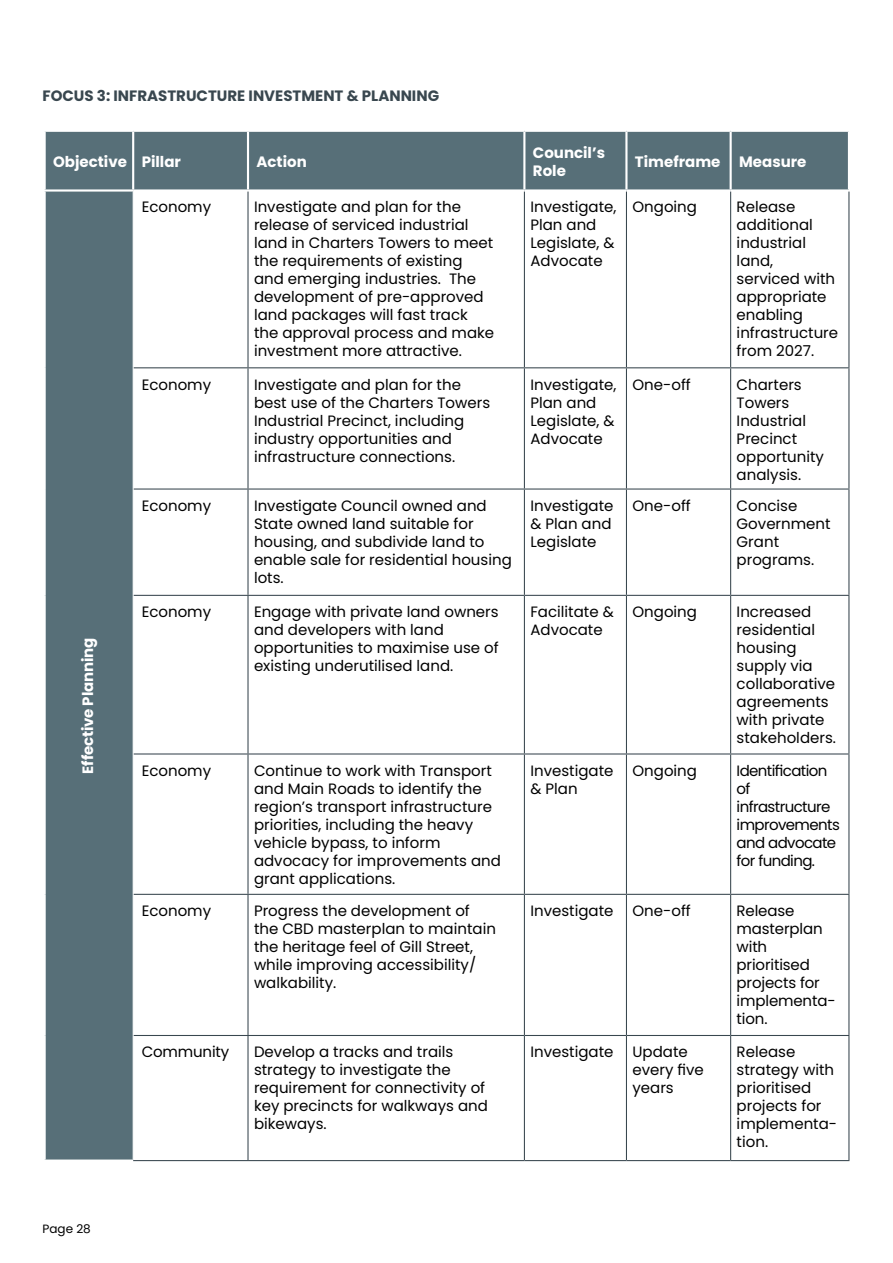
<style>
.page{position:relative;width:893px;height:1263px;background:#fff}
.page>*{position:absolute;margin:0;border:0;box-sizing:border-box;transform-origin:0 0}
.t1{font:15px/18px "Poppins";color:#000}
.t2{font:700 15px/18px "Poppins";color:#fff}
.t3{font:15px/18px "Poppins";letter-spacing:-.04em;color:#000}
.t4{font:700 15px "Poppins";color:#39474f}
.t5{font:12px "Poppins";color:#000}
</style>
<div class="page">
<div style="left:46px;top:132px;width:87px;height:1027px;background:#576f78"></div>
<div style="left:134px;top:132px;width:714px;height:57px;background:#576f78"></div>
<hr style="left:132px;top:132px;width:2px;height:57px;background:#fff">
<hr style="left:247px;top:132px;width:2px;height:57px;background:#fff">
<hr style="left:523px;top:132px;width:2px;height:57px;background:#fff">
<hr style="left:625px;top:132px;width:2px;height:57px;background:#fff">
<hr style="left:730px;top:132px;width:2px;height:57px;background:#fff">
<hr style="left:44px;top:189px;width:89px;height:3px;background:#fff">
<hr style="left:247px;top:192px;width:2px;height:175px;background:#39474f">
<hr style="left:524px;top:192px;width:1px;height:175px;background:#39474f">
<hr style="left:626px;top:192px;width:1px;height:175px;background:#39474f">
<hr style="left:730px;top:192px;width:1px;height:175px;background:#39474f">
<hr style="left:848px;top:192px;width:1px;height:175px;background:#39474f">
<hr style="left:134px;top:367px;width:114px;height:1px;background:#39474f">
<hr style="left:248px;top:367px;width:276px;height:1px;background:#39474f">
<hr style="left:247px;top:368px;width:2px;height:120px;background:#39474f">
<hr style="left:524px;top:367px;width:102px;height:1px;background:#39474f">
<hr style="left:524px;top:368px;width:1px;height:120px;background:#39474f">
<hr style="left:626px;top:367px;width:105px;height:1px;background:#39474f">
<hr style="left:626px;top:368px;width:1px;height:120px;background:#39474f">
<hr style="left:731px;top:367px;width:118px;height:1px;background:#39474f">
<hr style="left:730px;top:368px;width:1px;height:120px;background:#39474f">
<hr style="left:848px;top:368px;width:1px;height:120px;background:#39474f">
<hr style="left:134px;top:488px;width:114px;height:2px;background:#39474f">
<hr style="left:248px;top:488px;width:276px;height:2px;background:#39474f">
<hr style="left:247px;top:490px;width:2px;height:105px;background:#39474f">
<hr style="left:524px;top:488px;width:102px;height:2px;background:#39474f">
<hr style="left:524px;top:490px;width:1px;height:105px;background:#39474f">
<hr style="left:626px;top:488px;width:105px;height:2px;background:#39474f">
<hr style="left:626px;top:490px;width:1px;height:105px;background:#39474f">
<hr style="left:731px;top:488px;width:118px;height:2px;background:#39474f">
<hr style="left:730px;top:490px;width:1px;height:105px;background:#39474f">
<hr style="left:848px;top:490px;width:1px;height:105px;background:#39474f">
<hr style="left:134px;top:595px;width:114px;height:1px;background:#39474f">
<hr style="left:248px;top:595px;width:276px;height:1px;background:#39474f">
<hr style="left:247px;top:596px;width:2px;height:157px;background:#39474f">
<hr style="left:524px;top:595px;width:102px;height:1px;background:#39474f">
<hr style="left:524px;top:596px;width:1px;height:157px;background:#39474f">
<hr style="left:626px;top:595px;width:105px;height:1px;background:#39474f">
<hr style="left:626px;top:596px;width:1px;height:157px;background:#39474f">
<hr style="left:731px;top:595px;width:118px;height:1px;background:#39474f">
<hr style="left:730px;top:596px;width:1px;height:157px;background:#39474f">
<hr style="left:848px;top:596px;width:1px;height:157px;background:#39474f">
<hr style="left:134px;top:753px;width:114px;height:1px;background:#39474f">
<hr style="left:248px;top:753px;width:276px;height:1px;background:#39474f">
<hr style="left:247px;top:754px;width:2px;height:140px;background:#39474f">
<hr style="left:524px;top:753px;width:102px;height:1px;background:#39474f">
<hr style="left:524px;top:754px;width:1px;height:140px;background:#39474f">
<hr style="left:626px;top:753px;width:105px;height:1px;background:#39474f">
<hr style="left:626px;top:754px;width:1px;height:140px;background:#39474f">
<hr style="left:731px;top:753px;width:118px;height:1px;background:#39474f">
<hr style="left:730px;top:754px;width:1px;height:140px;background:#39474f">
<hr style="left:848px;top:754px;width:1px;height:140px;background:#39474f">
<hr style="left:134px;top:894px;width:114px;height:1px;background:#39474f">
<hr style="left:248px;top:894px;width:276px;height:1px;background:#39474f">
<hr style="left:247px;top:895px;width:2px;height:140px;background:#39474f">
<hr style="left:524px;top:894px;width:102px;height:1px;background:#39474f">
<hr style="left:524px;top:895px;width:1px;height:140px;background:#39474f">
<hr style="left:626px;top:894px;width:105px;height:1px;background:#39474f">
<hr style="left:626px;top:895px;width:1px;height:140px;background:#39474f">
<hr style="left:731px;top:894px;width:118px;height:1px;background:#39474f">
<hr style="left:730px;top:895px;width:1px;height:140px;background:#39474f">
<hr style="left:848px;top:895px;width:1px;height:140px;background:#39474f">
<hr style="left:134px;top:1035px;width:114px;height:1px;background:#39474f">
<hr style="left:248px;top:1035px;width:276px;height:1px;background:#39474f">
<hr style="left:247px;top:1036px;width:2px;height:124px;background:#39474f">
<hr style="left:524px;top:1035px;width:102px;height:1px;background:#39474f">
<hr style="left:524px;top:1036px;width:1px;height:124px;background:#39474f">
<hr style="left:626px;top:1035px;width:105px;height:1px;background:#39474f">
<hr style="left:626px;top:1036px;width:1px;height:124px;background:#39474f">
<hr style="left:731px;top:1035px;width:118px;height:1px;background:#39474f">
<hr style="left:730px;top:1036px;width:1px;height:124px;background:#39474f">
<hr style="left:848px;top:1036px;width:1px;height:124px;background:#39474f">
<hr style="left:133px;top:1160px;width:115px;height:1px;background:#39474f">
<hr style="left:248px;top:1160px;width:276px;height:1px;background:#39474f">
<hr style="left:524px;top:1160px;width:102px;height:1px;background:#39474f">
<hr style="left:626px;top:1160px;width:105px;height:1px;background:#39474f">
<hr style="left:731px;top:1160px;width:118px;height:1px;background:#39474f">
<p class="t4" style="left:43px;top:87px;width:398px">FOCUS 3: INFRASTRUCTURE INVESTMENT &amp; PLANNING</p>
<p class="t2" style="left:53px;top:153px;width:129px">Objective Pillar</p>
<p class="t2" style="left:257px;top:153px;width:52px">Action</p>
<p class="t2" style="left:533px;top:144px;width:74px">Council’s<br>Role</p>
<p class="t2" style="left:635px;top:153px;width:173px">Timeframe Measure</p>
<p class="t2" style="left:79px;top:774px;width:137px;rotate:-90deg">Effective Planning</p>
<p class="t5" style="left:43px;top:1222px;width:50px">Page 28</p>
<p class="t1" style="left:142px;top:198px;width:71px">Economy</p>
<p class="t1" style="left:254px;top:198px;width:242px">Investigate and plan for the release of serviced industrial land in Charters Towers to meet the requirements of existing and emerging industries. The development of pre-approved land packages will fast track the approval process and make investment more attractive.</p>
<p class="t1" style="left:530px;top:198px;width:87px">Investigate,<br>Plan and<br>Legislate, &amp;<br>Advocate</p>
<p class="t1" style="left:632px;top:198px;width:66px">Ongoing</p>
<p class="t1" style="left:737px;top:198px;width:103px">Release additional industrial land, serviced with appropriate enabling infrastructure from 2027.</p>
<p class="t1" style="left:142px;top:375px;width:71px">Economy</p>
<p class="t1" style="left:254px;top:375px;width:238px">Investigate and plan for the best use of the Charters Towers<br>Industrial Precinct, including industry opportunities and infrastructure connections.</p>
<p class="t1" style="left:530px;top:375px;width:87px">Investigate,<br>Plan and<br>Legislate, &amp;<br>Advocate</p>
<p class="t1" style="left:632px;top:375px;width:60px">One-off</p>
<p class="t1" style="left:737px;top:375px;width:89px">Charters<br>Towers<br>Industrial<br>Precinct opportunity analysis.</p>
<p class="t1" style="left:142px;top:497px;width:71px">Economy</p>
<p class="t1" style="left:254px;top:497px;width:259px">Investigate Council owned and<br>State owned land suitable for housing, and subdivide land to enable sale for residential housing lots.</p>
<p class="t1" style="left:530px;top:497px;width:85px">Investigate &amp; Plan and<br>Legislate</p>
<p class="t1" style="left:632px;top:497px;width:60px">One-off</p>
<p class="t1" style="left:737px;top:497px;width:95px">Concise<br>Government<br>Grant programs.</p>
<p class="t1" style="left:142px;top:603px;width:71px">Economy</p>
<p class="t1" style="left:254px;top:603px;width:246px">Engage with private land owners and developers with land opportunities to maximise use of existing underutilised land.</p>
<p class="t1" style="left:530px;top:603px;width:85px">Facilitate &amp;<br>Advocate</p>
<p class="t1" style="left:632px;top:603px;width:66px">Ongoing</p>
<p class="t1" style="left:737px;top:603px;width:101px">Increased residential housing supply via collaborative agreements with private stakeholders.</p>
<p class="t1" style="left:142px;top:761px;width:71px">Economy</p>
<p class="t1" style="left:254px;top:761px;width:248px">Continue to work with Transport and Main Roads to identify the region’s transport infrastructure priorities, including the heavy vehicle bypass, to inform advocacy for improvements and grant applications.</p>
<p class="t1" style="left:530px;top:761px;width:85px">Investigate &amp; Plan</p>
<p class="t1" style="left:632px;top:761px;width:66px">Ongoing</p>
<p class="t3" style="left:737px;top:761px;width:105px">Identification of infrastructure improvements and advocate for funding.</p>
<p class="t1" style="left:142px;top:902px;width:71px">Economy</p>
<p class="t1" style="left:254px;top:902px;width:243px">Progress the development of the CBD masterplan to maintain the heritage feel of Gill Street, while improving accessibility/ walkability.</p>
<p class="t1" style="left:530px;top:902px;width:85px">Investigate</p>
<p class="t1" style="left:632px;top:902px;width:60px">One-off</p>
<p class="t1" style="left:737px;top:902px;width:100px">Release masterplan with prioritised projects for implementa&shy;tion.</p>
<p class="t1" style="left:142px;top:1043px;width:89px">Community</p>
<p class="t1" style="left:254px;top:1043px;width:235px">Develop a tracks and trails strategy to investigate the requirement for connectivity of key precincts for walkways and bikeways.</p>
<p class="t1" style="left:530px;top:1043px;width:85px">Investigate</p>
<p class="t1" style="left:632px;top:1043px;width:73px">Update every five years</p>
<p class="t1" style="left:737px;top:1043px;width:102px">Release strategy with prioritised projects for implementa&shy;tion.</p>
</div>
